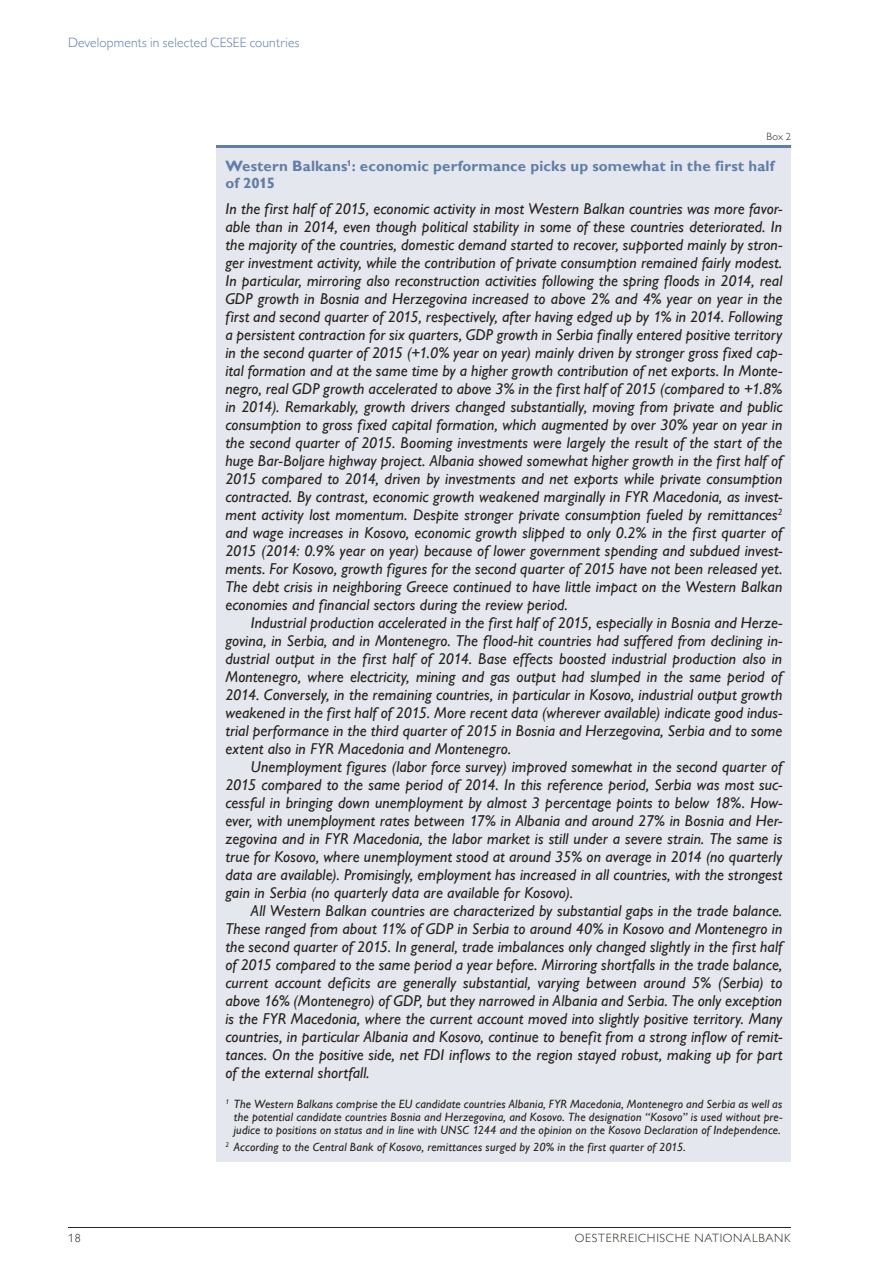
<style>
.page{position:relative;width:893px;height:1263px;background:#fff}
.page>*{position:absolute;margin:0;border:0;box-sizing:border-box;transform-origin:0 0}
.t1{font:italic 500 15.75px/18px "Gill Sans MT Pro";letter-spacing:.005em;color:#27221e;text-align:justify}
.t2{font:700 15px/17px "Gill Sans MT Pro";letter-spacing:.01em;color:#607ea9}
.t3{font:300 13.5px "Gill Sans MT Pro";letter-spacing:.01em;color:#607ea9}
.t4{font:italic 500 12px/12.8px "Gill Sans MT Pro";letter-spacing:.015em;color:#27221e;text-align:justify}
.t5{font:300 12px "Gill Sans MT Pro";letter-spacing:.06em;color:#2b2620}
.t6{font:300 10.5px "Gill Sans MT Pro";color:#2b2620}
</style>
<div class="page">
<hr style="left:68px;top:1227px;width:723px;height:1px;background:#2b2620">
<div style="left:217px;top:147px;width:574px;height:1014px;background:#e4e7ed"></div>
<hr style="left:217px;top:145px;width:574px;height:2px;background:#607ea9">
<p class="t3" style="left:68px;top:35px;width:233px">Developments in selected CESEE countries</p>
<p class="t6" style="left:766px;top:130px;width:26px">Box 2</p>
<p class="t2" style="left:225px;top:157px;width:550px">Western Balkans<sup>1</sup>: economic performance picks up somewhat in the first half of 2015</p>
<p class="t1" style="left:225px;top:200px;width:559px">In the first half of 2015, economic activity in most Western Balkan countries was more favor&shy;able than in 2014, even though political stability in some of these countries deteriorated. In the majority of the countries, domestic demand started to recover, supported mainly by stron&shy;ger investment activity, while the contribution of private consumption remained fairly modest.<br>In particular, mirroring also reconstruction activities following the spring floods in 2014, real GDP growth in Bosnia and Herzegovina increased to above 2% and 4% year on year in the first and second quarter of 2015, respectively, after having edged up by 1% in 2014. Following a persistent contraction for six quarters, GDP growth in Serbia finally entered positive territory in the second quarter of 2015 (+1.0% year on year) mainly driven by stronger gross fixed cap&shy;ital formation and at the same time by a higher growth contribution of net exports. In Monte&shy;negro, real GDP growth accelerated to above 3% in the first half of 2015 (compared to +1.8% in 2014). Remarkably, growth drivers changed substantially, moving from private and public consumption to gross fixed capital formation, which augmented by over 30% year on year in the second quarter of 2015. Booming investments were largely the result of the start of the huge Bar-Boljare highway project. Albania showed somewhat higher growth in the first half of 2015 compared to 2014, driven by investments and net exports while private consumption contracted. By contrast, economic growth weakened marginally in FYR Macedonia, as invest&shy;ment activity lost momentum. Despite stronger private consumption fueled by remittances<sup>2 </sup>and wage increases in Kosovo, economic growth slipped to only 0.2% in the first quarter of 2015 (2014: 0.9% year on year) because of lower government spending and subdued invest&shy;ments. For Kosovo, growth figures for the second quarter of 2015 have not been released yet.<br>The debt crisis in neighboring Greece continued to have little impact on the Western Balkan economies and financial sectors during the review period.</p>
<p class="t1" style="left:225px;top:614px;width:559px;text-indent:26px">Industrial production accelerated in the first half of 2015, especially in Bosnia and Herze&shy;govina, in Serbia, and in Montenegro. The flood-hit countries had suffered from declining in&shy;dustrial output in the first half of 2014. Base effects boosted industrial production also in Montenegro, where electricity, mining and gas output had slumped in the same period of 2014. Conversely, in the remaining countries, in particular in Kosovo, industrial output growth weakened in the first half of 2015. More recent data (wherever available) indicate good indus&shy;trial performance in the third quarter of 2015 in Bosnia and Herzegovina, Serbia and to some extent also in FYR Macedonia and Montenegro.</p>
<p class="t1" style="left:225px;top:758px;width:559px;text-indent:26px">Unemployment figures (labor force survey) improved somewhat in the second quarter of 2015 compared to the same period of 2014. In this reference period, Serbia was most suc&shy;cessful in bringing down unemployment by almost 3 percentage points to below 18%. How&shy;ever, with unemployment rates between 17% in Albania and around 27% in Bosnia and Her&shy;zegovina and in FYR Macedonia, the labor market is still under a severe strain. The same is true for Kosovo, where unemployment stood at around 35% on average in 2014 (no quarterly data are available). Promisingly, employment has increased in all countries, with the strongest gain in Serbia (no quarterly data are available for Kosovo).</p>
<p class="t1" style="left:225px;top:902px;width:559px;text-indent:26px">All Western Balkan countries are characterized by substantial gaps in the trade balance.<br>These ranged from about 11% of GDP in Serbia to around 40% in Kosovo and Montenegro in the second quarter of 2015. In general, trade imbalances only changed slightly in the first half of 2015 compared to the same period a year before. Mirroring shortfalls in the trade balance, current account deficits are generally substantial, varying between around 5% (Serbia) to above 16% (Montenegro) of GDP, but they narrowed in Albania and Serbia. The only exception is the FYR Macedonia, where the current account moved into slightly positive territory. Many countries, in particular Albania and Kosovo, continue to benefit from a strong inflow of remit&shy;tances. On the positive side, net FDI inflows to the region stayed robust, making up for part of the external shortfall.</p>
<p class="t4" style="left:234px;top:1098px;width:550px;text-indent:-9px"><sup>1</sup> The Western Balkans comprise the EU candidate countries Albania, FYR Macedonia, Montenegro and Serbia as well as the potential candidate countries Bosnia and Herzegovina, and Kosovo. The designation “Kosovo” is used without pre&shy;judice to positions on status and in line with UNSC 1244 and the opinion on the Kosovo Declaration of Independence.</p>
<p class="t4" style="left:225px;top:1140px;width:462px"><sup>2</sup> According to the Central Bank of Kosovo, remittances surged by 20% in the first quarter of 2015.</p>
<p class="t5" style="left:68px;top:1231px;width:14px">18</p>
<p class="t5" style="left:575px;top:1231px;width:218px">OESTERREICHISCHE NATIONALBANK</p>
</div>
